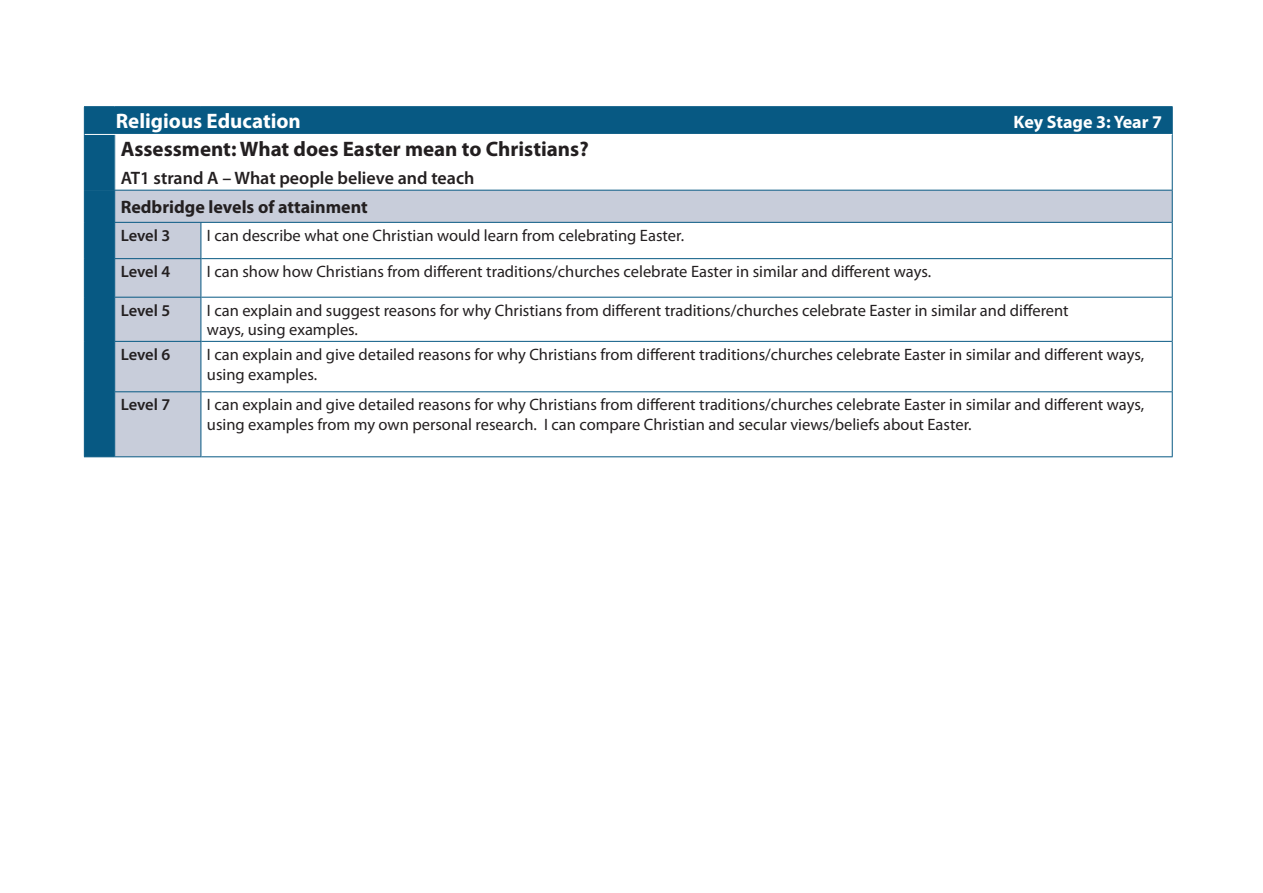
<style>
.page{position:relative;width:1263px;height:893px;background:#fff}
.page>*{position:absolute;margin:0;border:0;box-sizing:border-box;transform-origin:0 0}
.body_11{font:700 21px "Myriad Pro";color:#231f20}
.t1{font:700 21px "Myriad Pro";color:#fff}
.body_11-2{font:600 18px "Myriad Pro";color:#231f20}
.body_11-3{font:700 18px "Myriad Pro";color:#231f20}
.t2{font:700 18px "Myriad Pro";color:#fff}
.body_11-4{font:16.5px/19.8px "Myriad Pro";color:#231f20}
.bold_11{font:600 16.5px "Myriad Pro";letter-spacing:-.005em;color:#231f20}
</style>
<div class="page">
<div style="left:85px;top:107px;width:1087px;height:83px;background:#075983"></div>
<div style="left:115px;top:134px;width:1057px;height:56px;background:#fff"></div>
<svg style="left:115px;top:191px;width:1057px;height:266px"></svg>
<hr style="left:84px;top:134px;width:1px;height:56px;background:#075983">
<hr style="left:114px;top:135px;width:1px;height:55px;background:#075983">
<hr style="left:1172px;top:134px;width:1px;height:56px;background:#075983">
<hr style="left:1172px;top:190px;width:1px;height:32px;background:#075983">
<hr style="left:1172px;top:222px;width:1px;height:37px;background:#075983">
<hr style="left:1172px;top:259px;width:1px;height:38px;background:#075983">
<hr style="left:1172px;top:297px;width:1px;height:44px;background:#075983">
<hr style="left:1172px;top:341px;width:1px;height:51px;background:#075983">
<hr style="left:1172px;top:392px;width:1px;height:65px;background:#075983">
<hr style="left:84px;top:106px;width:31px;height:1px;background:#075983">
<svg style="left:84px;top:107px;width:1px;height:27px"></svg>
<hr style="left:115px;top:106px;width:86px;height:1px;background:#075983">
<hr style="left:201px;top:106px;width:971px;height:1px;background:#075983">
<svg style="left:1172px;top:107px;width:1px;height:27px"></svg>
<hr style="left:85px;top:134px;width:30px;height:1px;background:#fff">
<hr style="left:201px;top:222px;width:971px;height:1px;background:#075983">
<hr style="left:201px;top:258px;width:971px;height:1px;background:#075983">
<hr style="left:201px;top:297px;width:971px;height:1px;background:#075983">
<hr style="left:201px;top:341px;width:971px;height:1px;background:#075983">
<div style="left:84px;top:190px;width:31px;height:267px;background:#075983"></div>
<hr style="left:201px;top:392px;width:971px;height:1px;background:#075983">
<hr style="left:84px;top:457px;width:30px;height:1px;background:#075983">
<hr style="left:201px;top:457px;width:971px;height:1px;background:#075983">
<hr style="left:115px;top:190px;width:86px;height:1px;background:#075983">
<hr style="left:201px;top:190px;width:971px;height:1px;background:#075983">
<hr style="left:114px;top:223px;width:1px;height:35px;background:#075983">
<hr style="left:114px;top:259px;width:1px;height:38px;background:#075983">
<hr style="left:114px;top:298px;width:1px;height:43px;background:#075983">
<hr style="left:114px;top:342px;width:1px;height:49px;background:#075983">
<hr style="left:114px;top:392px;width:1px;height:64px;background:#075983">
<hr style="left:115px;top:222px;width:86px;height:1px;background:#075983">
<hr style="left:201px;top:223px;width:1px;height:35px;background:#075983">
<hr style="left:201px;top:259px;width:1px;height:38px;background:#075983">
<hr style="left:201px;top:298px;width:1px;height:43px;background:#075983">
<hr style="left:201px;top:342px;width:1px;height:49px;background:#075983">
<hr style="left:201px;top:392px;width:1px;height:64px;background:#075983">
<hr style="left:114px;top:258px;width:87px;height:1px;background:#075983">
<hr style="left:114px;top:297px;width:87px;height:1px;background:#075983">
<hr style="left:114px;top:341px;width:87px;height:1px;background:#075983">
<hr style="left:114px;top:391px;width:87px;height:1px;background:#075983">
<hr style="left:114px;top:456px;width:87px;height:1px;background:#075983">
<p class="t1" style="left:116px;top:108px;width:187px">Religious Education</p>
<p class="t2" style="left:1014px;top:111px;width:150px">Key Stage 3: Year 7</p>
<p class="body_11" style="left:121px;top:135px;width:469px">Assessment: What does Easter mean to Christians?</p>
<p class="body_11-2" style="left:121px;top:167px;width:355px">AT1 strand A – What people believe and teach</p>
<p class="body_11-3" style="left:121px;top:195px;width:249px">Redbridge levels of attainment</p>
<p class="bold_11" style="left:121px;top:225px;width:51px">Level 3</p>
<p class="body_11-4" style="left:207px;top:225px;width:479px">I can describe what one Christian would learn from celebrating Easter.</p>
<p class="bold_11" style="left:121px;top:261px;width:51px">Level 4</p>
<p class="body_11-4" style="left:207px;top:261px;width:726px">I can show how Christians from different traditions/churches celebrate Easter in similar and different ways.</p>
<p class="bold_11" style="left:121px;top:299px;width:51px">Level 5</p>
<p class="body_11-4" style="left:207px;top:300px;width:863px">I can explain and suggest reasons for why Christians from different traditions/churches celebrate Easter in similar and different ways, using examples.</p>
<p class="bold_11" style="left:121px;top:344px;width:51px">Level 6</p>
<p class="body_11-4" style="left:207px;top:344px;width:939px">I can explain and give detailed reasons for why Christians from different traditions/churches celebrate Easter in similar and different ways, using examples.</p>
<p class="bold_11" style="left:121px;top:394px;width:51px">Level 7</p>
<p class="body_11-4" style="left:207px;top:394px;width:939px">I can explain and give detailed reasons for why Christians from different traditions/churches celebrate Easter in similar and different ways, using examples from my own personal research. I can compare Christian and secular views/beliefs about Easter.</p>
</div>
